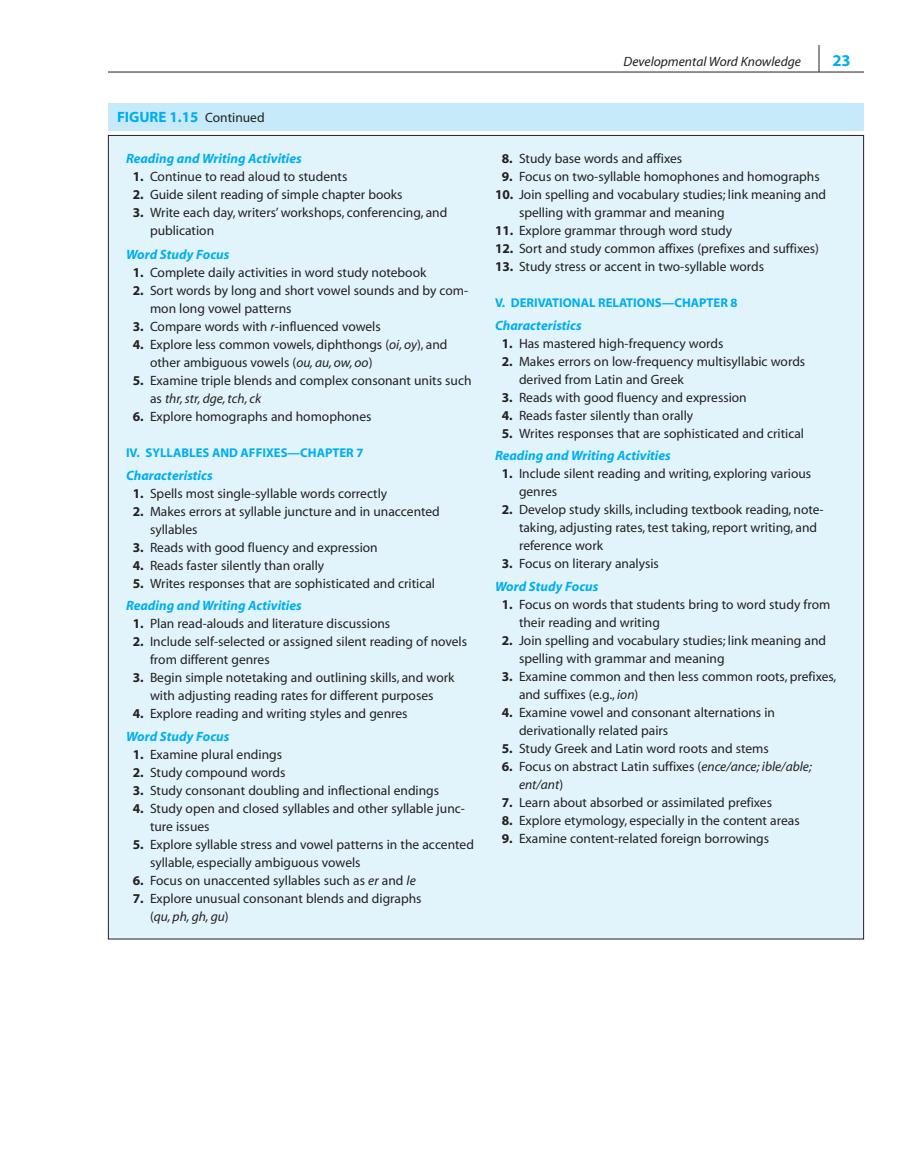
<style>
.page{position:relative;width:918px;height:1175px;background:#fff}
.page>*{position:absolute;margin:0;border:0;box-sizing:border-box;transform-origin:0 0}
.t1{font:700 16.5px "Myriad";color:#00aeef}
.t2{font:700 15px "Myriad";color:#00aeef}
.t3{font:13.5px/18px "Myriad";color:#231f20}
.t4{font:italic 700 13.5px "Myriad";color:#00aeef}
.t5{font:italic 13.5px "Myriad";color:#231f20}
.t6{font:700 12.75px "Myriad";color:#00aeef}
.s1{font-weight:400;font-size:13.5px;color:#231f20}
.s2{font-weight:700}
.s3{font-style:italic}
.s4{font-weight:700;font-style:italic;color:#00aeef}
</style>
<div class="page">
<hr style="left:108px;top:72px;width:756px;height:1px;background:#231f20">
<svg style="left:819px;top:45px;width:1px;height:27px"></svg>
<div style="left:108px;top:135px;width:756px;height:804px;background:#e1f4fc"></div>
<div style="left:108px;top:104px;width:756px;height:26px;background:#c6eafa"></div>
<p class="t2" style="left:117px;top:109px;width:149px">FIGURE 1.15 <span class="s1">Continued</span></p>
<p class="t4" style="left:126px;top:152px;width:177px">Reading and Writing Activities</p>
<p class="t3" style="left:133px;top:168px;width:216px"><span class="s2">1.</span> Continue to read aloud to students</p>
<p class="t3" style="left:133px;top:186px;width:271px"><span class="s2">2.</span> Guide silent reading of simple chapter books</p>
<p class="t3" style="left:150px;top:204px;width:299px;text-indent:-17px"><span class="s2">3.</span> Write each day, writers’ workshops, conferencing, and publication</p>
<p class="t4" style="left:126px;top:248px;width:105px">Word Study Focus</p>
<p class="t3" style="left:133px;top:264px;width:295px"><span class="s2">1.</span> Complete daily activities in word study notebook</p>
<p class="t3" style="left:150px;top:282px;width:320px;text-indent:-17px"><span class="s2">2.</span> Sort words by long and short vowel sounds and by com&shy;mon long vowel patterns</p>
<p class="t3" style="left:133px;top:318px;width:250px"><span class="s2">3.</span> Compare words with <span class="s3">r</span>-influenced vowels</p>
<p class="t3" style="left:150px;top:336px;width:299px;text-indent:-17px"><span class="s2">4.</span> Explore less common vowels, diphthongs (<span class="s3">oi, oy</span>), and other ambiguous vowels (<span class="s3">ou, au, ow, oo</span>)</p>
<p class="t3" style="left:150px;top:372px;width:323px;text-indent:-17px"><span class="s2">5.</span> Examine triple blends and complex consonant units such as <span class="s3">thr, str, dge, tch, ck</span></p>
<p class="t3" style="left:133px;top:408px;width:240px"><span class="s2">6.</span> Explore homographs and homophones</p>
<p class="t6" style="left:126px;top:446px;width:239px">IV. SYLLABLES AND AFFIXES—CHAPTER 7</p>
<p class="t4" style="left:126px;top:468px;width:88px">Characteristics</p>
<p class="t3" style="left:133px;top:485px;width:256px"><span class="s2">1.</span> Spells most single-syllable words correctly</p>
<p class="t3" style="left:150px;top:503px;width:291px;text-indent:-17px"><span class="s2">2.</span> Makes errors at syllable juncture and in unaccented syllables</p>
<p class="t3" style="left:133px;top:539px;width:247px"><span class="s2">3.</span> Reads with good fluency and expression</p>
<p class="t3" style="left:133px;top:557px;width:193px"><span class="s2">4.</span> Reads faster silently than orally</p>
<p class="t3" style="left:126px;top:572px;width:311px;line-height:22.5px;text-indent:7px"><span class="s2">5.</span> Writes responses that are sophisticated and critical<br><span class="s4">Reading and Writing Activities</span></p>
<p class="t3" style="left:133px;top:615px;width:259px"><span class="s2">1.</span> Plan read-alouds and literature discussions</p>
<p class="t3" style="left:150px;top:633px;width:319px;text-indent:-17px"><span class="s2">2.</span> Include self-selected or assigned silent reading of novels from different genres</p>
<p class="t3" style="left:133px;top:669px;width:323px;text-align:center"><span class="s2">3.</span> Begin simple notetaking and outlining skills, and work with adjusting reading rates for different purposes</p>
<p class="t3" style="left:126px;top:703px;width:283px;line-height:22.5px;text-indent:7px"><span class="s2">4.</span> Explore reading and writing styles and genres<br><span class="s4">Word Study Focus</span></p>
<p class="t3" style="left:133px;top:746px;width:151px"><span class="s2">1.</span> Examine plural endings</p>
<p class="t3" style="left:133px;top:764px;width:154px"><span class="s2">2.</span> Study compound words</p>
<p class="t3" style="left:133px;top:782px;width:308px"><span class="s2">3.</span> Study consonant doubling and inflectional endings</p>
<p class="t3" style="left:150px;top:800px;width:317px;text-indent:-17px"><span class="s2">4.</span> Study open and closed syllables and other syllable junc&shy;ture issues</p>
<p class="t3" style="left:150px;top:836px;width:325px;text-indent:-17px"><span class="s2">5.</span> Explore syllable stress and vowel patterns in the accented syllable, especially ambiguous vowels</p>
<p class="t3" style="left:133px;top:872px;width:285px"><span class="s2">6.</span> Focus on unaccented syllables such as <span class="s3">er</span> and <span class="s3">le</span></p>
<p class="t3" style="left:150px;top:890px;width:273px;text-indent:-17px"><span class="s2">7.</span> Explore unusual consonant blends and digraphs (<span class="s3">qu, ph, gh, gu</span>)</p>
<p class="t5" style="left:624px;top:55px;width:179px">Developmental Word Knowledge</p>
<p class="t1" style="left:832px;top:52px;width:20px">23</p>
<p class="t3" style="left:502px;top:150px;width:182px"><span class="s2">8.</span> Study base words and affixes</p>
<p class="t3" style="left:502px;top:168px;width:320px"><span class="s2">9.</span> Focus on two-syllable homophones and homographs</p>
<p class="t3" style="left:519px;top:186px;width:309px;text-indent:-24px"><span class="s2">10.</span> Join spelling and vocabulary studies; link meaning and spelling with grammar and meaning</p>
<p class="t3" style="left:495px;top:222px;width:239px"><span class="s2">11.</span> Explore grammar through word study</p>
<p class="t3" style="left:495px;top:240px;width:326px"><span class="s2">12.</span> Sort and study common affixes (prefixes and suffixes)</p>
<p class="t3" style="left:495px;top:258px;width:271px"><span class="s2">13.</span> Study stress or accent in two-syllable words</p>
<p class="t6" style="left:495px;top:296px;width:244px">V. DERIVATIONAL RELATIONS—CHAPTER 8</p>
<p class="t4" style="left:495px;top:318px;width:88px">Characteristics</p>
<p class="t3" style="left:502px;top:335px;width:223px"><span class="s2">1.</span> Has mastered high-frequency words</p>
<p class="t3" style="left:519px;top:353px;width:288px;text-indent:-17px"><span class="s2">2.</span> Makes errors on low-frequency multisyllabic words derived from Latin and Greek</p>
<p class="t3" style="left:502px;top:389px;width:247px"><span class="s2">3.</span> Reads with good fluency and expression</p>
<p class="t3" style="left:502px;top:407px;width:193px"><span class="s2">4.</span> Reads faster silently than orally</p>
<p class="t3" style="left:495px;top:422px;width:311px;line-height:22.5px;text-indent:7px"><span class="s2">5.</span> Writes responses that are sophisticated and critical<br><span class="s4">Reading and Writing Activities</span></p>
<p class="t3" style="left:519px;top:465px;width:294px;text-indent:-17px"><span class="s2">1.</span> Include silent reading and writing, exploring various genres</p>
<p class="t3" style="left:519px;top:501px;width:306px;text-indent:-17px"><span class="s2">2.</span> Develop study skills, including textbook reading, note&shy;taking, adjusting rates, test taking, report writing, and reference work</p>
<p class="t3" style="left:495px;top:553px;width:165px;line-height:22.5px;text-indent:7px"><span class="s2">3.</span> Focus on literary analysis<br><span class="s4">Word Study Focus</span></p>
<p class="t3" style="left:519px;top:596px;width:313px;text-indent:-17px"><span class="s2">1.</span> Focus on words that students bring to word study from their reading and writing</p>
<p class="t3" style="left:519px;top:632px;width:309px;text-indent:-17px"><span class="s2">2.</span> Join spelling and vocabulary studies; link meaning and spelling with grammar and meaning</p>
<p class="t3" style="left:519px;top:668px;width:319px;text-indent:-17px"><span class="s2">3.</span> Examine common and then less common roots, prefixes, and suffixes (e.g., <span class="s3">ion</span>)</p>
<p class="t3" style="left:519px;top:704px;width:258px;text-indent:-17px"><span class="s2">4.</span> Examine vowel and consonant alternations in derivationally related pairs</p>
<p class="t3" style="left:502px;top:740px;width:269px"><span class="s2">5.</span> Study Greek and Latin word roots and stems</p>
<p class="t3" style="left:519px;top:758px;width:294px;text-indent:-17px"><span class="s2">6.</span> Focus on abstract Latin suffixes (<span class="s3">ence/ance; ible/able; ent/ant</span>)</p>
<p class="t3" style="left:502px;top:794px;width:272px"><span class="s2">7.</span> Learn about absorbed or assimilated prefixes</p>
<p class="t3" style="left:502px;top:812px;width:299px"><span class="s2">8.</span> Explore etymology, especially in the content areas</p>
<p class="t3" style="left:502px;top:830px;width:269px"><span class="s2">9.</span> Examine content-related foreign borrowings</p>
</div>
